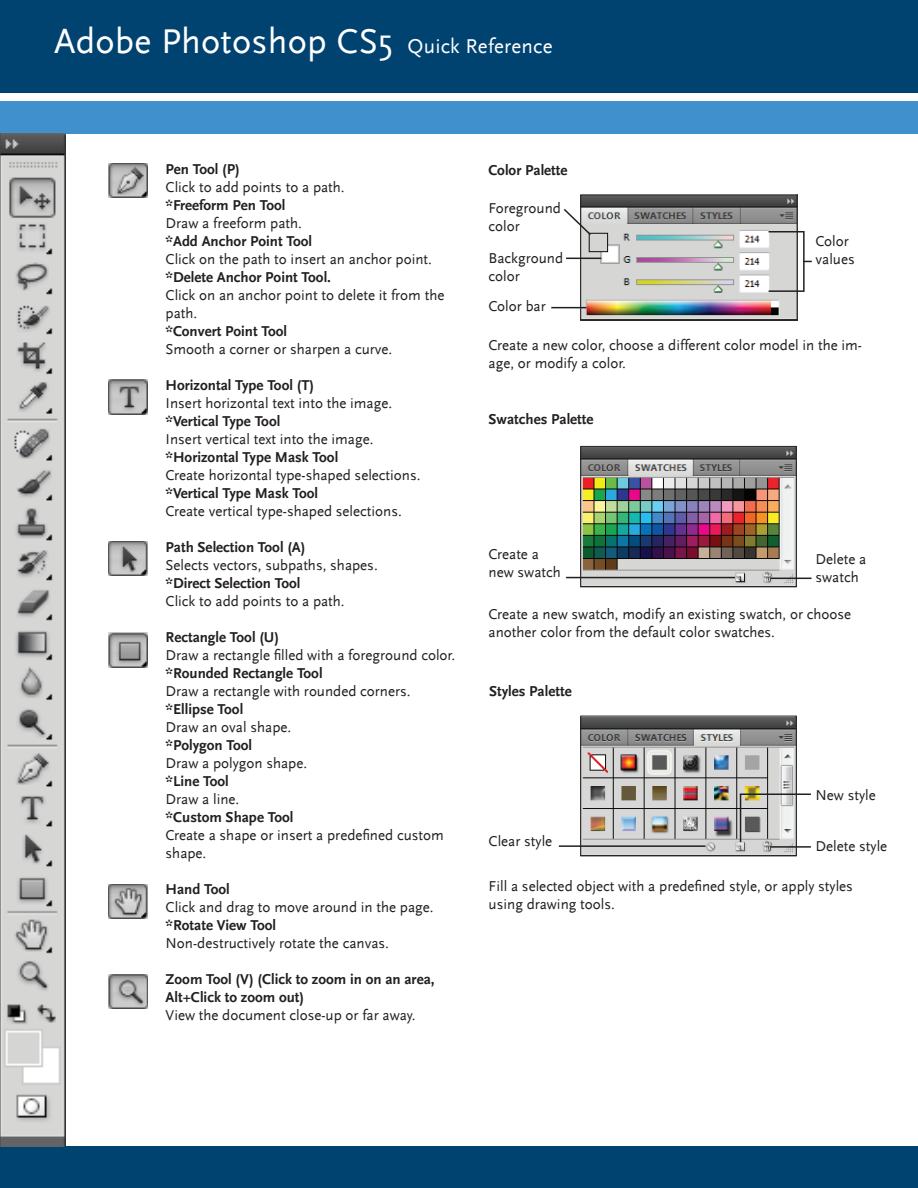
<style>
.page{position:relative;width:918px;height:1188px;background:#fff}
.page>*{position:absolute;margin:0;border:0;box-sizing:border-box;transform-origin:0 0}
.t1{font:36px "Scala Sans";letter-spacing:.01em;color:#fff}
.t2{font:15px/18px "Scala Sans";color:#231f20}
.t3{font:700 15px/18px "Scala Sans LF";color:#231f20}
.s1{font-size:21px}
</style>
<div class="page">
<div style="left:0;top:0;width:918px;height:93px;background:#004270"></div>
<div style="left:0;top:101px;width:918px;height:33px;background:#3f90cd"></div>
<img style="left:109px;top:974px;width:39px;height:35px">
<img style="left:108px;top:885px;width:39px;height:34px">
<img style="left:109px;top:633px;width:39px;height:34px">
<img style="left:109px;top:541px;width:39px;height:35px">
<img style="left:109px;top:380px;width:38px;height:34px">
<img style="left:109px;top:163px;width:38px;height:35px">
<div style="left:0;top:1147px;width:918px;height:41px;background:#004270"></div>
<img style="left:0;top:134px;width:65px;height:1013px">
<img style="left:583px;top:197px;width:212px;height:121px">
<div style="left:581px;top:195px;width:216px;height:125px;border:1px solid #231f20"></div>
<img style="left:583px;top:718px;width:212px;height:136px">
<div style="left:581px;top:716px;width:216px;height:140px;border:1px solid #231f20"></div>
<img style="left:583px;top:448px;width:212px;height:137px">
<div style="left:581px;top:446px;width:216px;height:141px;border:1px solid #231f20"></div>
<hr style="left:566px;top:258px;width:35px;height:1px;background:#231f20">
<svg style="left:564px;top:207px;width:29px;height:30px"></svg>
<hr style="left:551px;top:307px;width:35px;height:1px;background:#231f20">
<hr style="left:769px;top:231px;width:35px;height:1px;background:#231f20">
<hr style="left:769px;top:290px;width:35px;height:2px;background:#231f20">
<hr style="left:803px;top:231px;width:2px;height:61px;background:#231f20">
<hr style="left:566px;top:577px;width:169px;height:1px;background:#231f20">
<hr style="left:771px;top:578px;width:40px;height:1px;background:#231f20">
<hr style="left:770px;top:846px;width:41px;height:2px;background:#231f20">
<hr style="left:559px;top:845px;width:146px;height:2px;background:#231f20">
<hr style="left:740px;top:794px;width:71px;height:1px;background:#231f20">
<hr style="left:740px;top:794px;width:1px;height:48px;background:#231f20">
<h1 class="t1" style="left:54px;top:22px;width:500px">Adobe Photoshop CS5 <span class="s1">Quick Reference</span></h1>
<p class="t3" style="left:166px;top:161px;width:76px">Pen Tool (P)</p>
<p class="t2" style="left:166px;top:179px;width:181px">Click to add points to a path.</p>
<p class="t3" style="left:166px;top:197px;width:121px">*Freeform Pen Tool</p>
<p class="t2" style="left:166px;top:215px;width:138px">Draw a freeform path.</p>
<p class="t3" style="left:166px;top:233px;width:148px">*Add Anchor Point Tool</p>
<p class="t2" style="left:166px;top:251px;width:268px">Click on the path to insert an anchor point.</p>
<p class="t3" style="left:166px;top:269px;width:167px">*Delete Anchor Point Tool.</p>
<p class="t2" style="left:166px;top:287px;width:280px">Click on an anchor point to delete it from the path.</p>
<p class="t3" style="left:166px;top:323px;width:123px">*Convert Point Tool</p>
<p class="t2" style="left:166px;top:341px;width:228px">Smooth a corner or sharpen a curve.</p>
<p class="t3" style="left:166px;top:377px;width:150px">Horizontal Type Tool (T)</p>
<p class="t2" style="left:166px;top:395px;width:228px">Insert horizontal text into the image.</p>
<p class="t3" style="left:166px;top:413px;width:116px">*Vertical Type Tool</p>
<p class="t2" style="left:166px;top:431px;width:209px">Insert vertical text into the image.</p>
<p class="t3" style="left:166px;top:449px;width:174px">*Horizontal Type Mask Tool</p>
<p class="t2" style="left:166px;top:467px;width:257px">Create horizontal type-shaped selections.</p>
<p class="t3" style="left:166px;top:485px;width:154px">*Vertical Type Mask Tool</p>
<p class="t2" style="left:166px;top:503px;width:238px">Create vertical type-shaped selections.</p>
<p class="t3" style="left:166px;top:539px;width:141px">Path Selection Tool (A)</p>
<p class="t2" style="left:166px;top:557px;width:214px">Selects vectors, subpaths, shapes.</p>
<p class="t3" style="left:166px;top:575px;width:136px">*Direct Selection Tool</p>
<p class="t2" style="left:166px;top:593px;width:181px">Click to add points to a path.</p>
<p class="t3" style="left:166px;top:629px;width:115px">Rectangle Tool (U)</p>
<p class="t2" style="left:166px;top:647px;width:291px">Draw a rectangle filled with a foreground color.</p>
<p class="t3" style="left:166px;top:665px;width:159px">*Rounded Rectangle Tool</p>
<p class="t2" style="left:166px;top:683px;width:247px">Draw a rectangle with rounded corners.</p>
<p class="t3" style="left:166px;top:701px;width:79px">*Ellipse Tool</p>
<p class="t2" style="left:166px;top:719px;width:127px">Draw an oval shape.</p>
<p class="t3" style="left:166px;top:737px;width:88px">*Polygon Tool</p>
<p class="t2" style="left:166px;top:755px;width:143px">Draw a polygon shape.</p>
<p class="t3" style="left:166px;top:773px;width:65px">*Line Tool</p>
<p class="t2" style="left:166px;top:791px;width:75px">Draw a line.</p>
<p class="t3" style="left:166px;top:809px;width:129px">*Custom Shape Tool</p>
<p class="t2" style="left:166px;top:827px;width:280px">Create a shape or insert a predefined custom shape.</p>
<p class="t3" style="left:166px;top:881px;width:66px">Hand Tool</p>
<p class="t2" style="left:166px;top:899px;width:270px">Click and drag to move around in the page.</p>
<p class="t3" style="left:166px;top:917px;width:112px">*Rotate View Tool</p>
<p class="t2" style="left:166px;top:935px;width:225px">Non-destructively rotate the canvas.</p>
<p class="t3" style="left:166px;top:971px;width:270px">Zoom Tool (V) (Click to zoom in on an area,<br>Alt+Click to zoom out)</p>
<p class="t2" style="left:166px;top:1007px;width:251px">View the document close-up or far away.</p>
<p class="t3" style="left:489px;top:161px;width:80px">Color Palette</p>
<p class="t2" style="left:489px;top:200px;width:74px">Foreground color</p>
<p class="t2" style="left:489px;top:249px;width:76px">Background color</p>
<p class="t2" style="left:489px;top:297px;width:59px">Color bar</p>
<p class="t2" style="left:816px;top:233px;width:41px">Color values</p>
<p class="t2" style="left:489px;top:336px;width:375px">Create a new color, choose a different color model in the im&shy;age, or modify a color.</p>
<p class="t3" style="left:489px;top:411px;width:106px">Swatches Palette</p>
<p class="t2" style="left:489px;top:546px;width:74px">Create a new swatch</p>
<p class="t2" style="left:816px;top:551px;width:52px">Delete a swatch</p>
<p class="t2" style="left:489px;top:606px;width:364px">Create a new swatch, modify an existing swatch, or choose another color from the default color swatches.</p>
<p class="t3" style="left:489px;top:682px;width:84px">Styles Palette</p>
<p class="t2" style="left:816px;top:787px;width:62px">New style</p>
<p class="t2" style="left:489px;top:833px;width:65px">Clear style</p>
<p class="t2" style="left:816px;top:837px;width:73px">Delete style</p>
<p class="t2" style="left:489px;top:878px;width:366px">Fill a selected object with a predefined style, or apply styles using drawing tools.</p>
</div>
